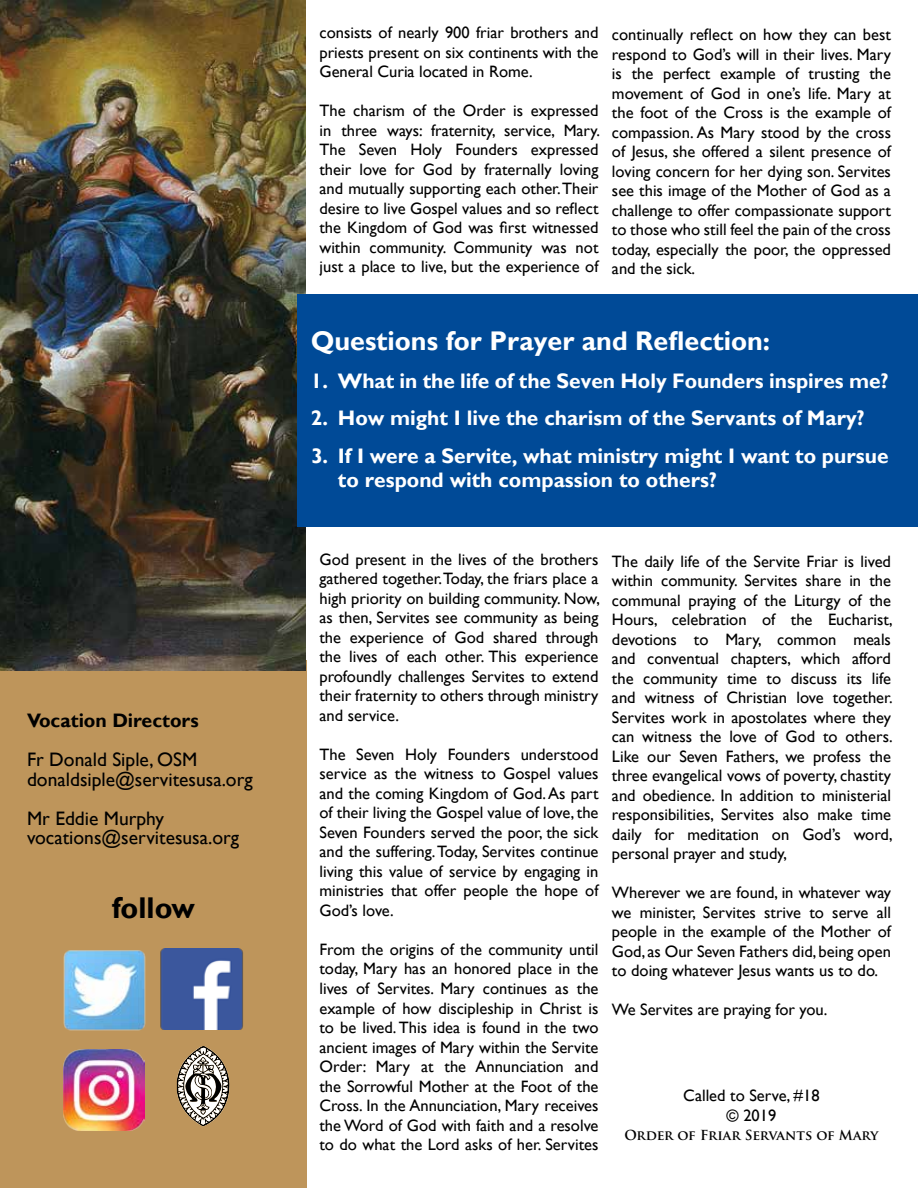
<style>
.page{position:relative;width:918px;height:1188px;background:#fff}
.page>*{position:absolute;margin:0;border:0;box-sizing:border-box;transform-origin:0 0}
.t1{font:700 30px "Gill Sans";color:#000}
.t2{font:700 27px "Gill Sans";color:#fff}
.t3{font:700 21px/24px "Gill Sans";color:#fff}
.t4{font:19.5px/19.5px "Gill Sans";color:#000}
.t5{font:700 19.5px "Gill Sans";color:#000}
.t6{font:16.5px/19.5px "Gill Sans";color:#000;text-align:justify}
.t7{font:700 13.5px "Trajan Pro";letter-spacing:-.015em;color:#000}
</style>
<div class="page">
<div style="left:0;top:661px;width:307px;height:527px;background:#be955b"></div>
<img style="left:63px;top:950px;width:83px;height:81px">
<img style="left:160px;top:949px;width:83px;height:81px">
<img style="left:64px;top:1049px;width:81px;height:81px">
<img style="left:0;top:0;width:306px;height:671px">
<svg style="left:177px;top:1046px;width:53px;height:80px"></svg>
<div style="left:297px;top:295px;width:621px;height:232px;background:#004a97"></div>
<p class="t5" style="left:27px;top:709px;width:173px">Vocation Directors</p>
<p class="t4" style="left:27px;top:750px;width:227px">Fr Donald Siple, OSM donaldsiple@servitesusa.org</p>
<p class="t4" style="left:27px;top:809px;width:214px">Mr Eddie Murphy vocations@servitesusa.org</p>
<h1 class="t1" style="left:112px;top:890px;width:85px">follow</h1>
<p class="t6" style="left:320px;top:23px;width:281px">consists of nearly 900 friar brothers and priests present on six continents with the General Curia located in Rome.</p>
<p class="t6" style="left:320px;top:101px;width:282px">The charism of the Order is expressed in three ways: fraternity, service, Mary.<br>The Seven Holy Founders expressed their love for God by fraternally loving and mutually supporting each other. Their desire to live Gospel values and so reflect the Kingdom of God was first witnessed within community. Community was not just a place to live, but the experience of</p>
<p class="t6" style="left:612px;top:25px;width:281px">continually reflect on how they can best respond to God’s will in their lives. Mary is the perfect example of trusting the movement of God in one’s life. Mary at the foot of the Cross is the example of compassion. As Mary stood by the cross of Jesus, she offered a silent presence of loving concern for her dying son. Servites see this image of the Mother of God as a challenge to offer compassionate support to those who still feel the pain of the cross today, especially the poor, the oppressed and the sick.</p>
<h2 class="t2" style="left:311px;top:325px;width:461px">Questions for Prayer and Reflection:</h2>
<p class="t3" style="left:311px;top:369px;width:579px">1. What in the life of the Seven Holy Founders inspires me?</p>
<p class="t3" style="left:311px;top:406px;width:555px">2. How might I live the charism of the Servants of Mary?</p>
<p class="t3" style="left:338px;top:444px;width:552px;text-indent:-27px">3. If I were a Servite, what ministry might I want to pursue to respond with compassion to others?</p>
<p class="t6" style="left:320px;top:550px;width:282px">God present in the lives of the brothers gathered together. Today, the friars place a high priority on building community. Now, as then, Servites see community as being the experience of God shared through the lives of each other. This experience profoundly challenges Servites to extend their fraternity to others through ministry and service.</p>
<p class="t6" style="left:320px;top:745px;width:281px">The Seven Holy Founders understood service as the witness to Gospel values and the coming Kingdom of God. As part of their living the Gospel value of love, the Seven Founders served the poor, the sick and the suffering. Today, Servites continue living this value of service by engaging in ministries that offer people the hope of God’s love.</p>
<p class="t6" style="left:320px;top:940px;width:281px">From the origins of the community until today, Mary has an honored place in the lives of Servites. Mary continues as the example of how discipleship in Christ is to be lived. This idea is found in the two ancient images of Mary within the Servite Order: Mary at the Annunciation and the Sorrowful Mother at the Foot of the Cross. In the Annunciation, Mary receives the Word of God with faith and a resolve to do what the Lord asks of her. Servites</p>
<p class="t6" style="left:612px;top:552px;width:282px">The daily life of the Servite Friar is lived within community. Servites share in the communal praying of the Liturgy of the Hours, celebration of the Eucharist, devotions to Mary, common meals and conventual chapters, which afford the community time to discuss its life and witness of Christian love together.<br>Servites work in apostolates where they can witness the love of God to others.<br>Like our Seven Fathers, we profess the three evangelical vows of poverty, chastity and obedience. In addition to ministerial responsibilities, Servites also make time daily for meditation on God’s word, personal prayer and study,</p>
<p class="t6" style="left:612px;top:883px;width:281px">Wherever we are found, in whatever way we minister, Servites strive to serve all people in the example of the Mother of God, as Our Seven Fathers did, being open to doing whatever Jesus wants us to do.</p>
<p class="t6" style="left:612px;top:1000px;width:217px">We Servites are praying for you.</p>
<p class="t6" style="left:683px;top:1086px;width:138px;text-align:center">Called to Serve, #18 © 2019</p>
<p class="t7" style="left:624px;top:1127px;width:256px">Order of Friar Servants of Mary</p>
</div>
